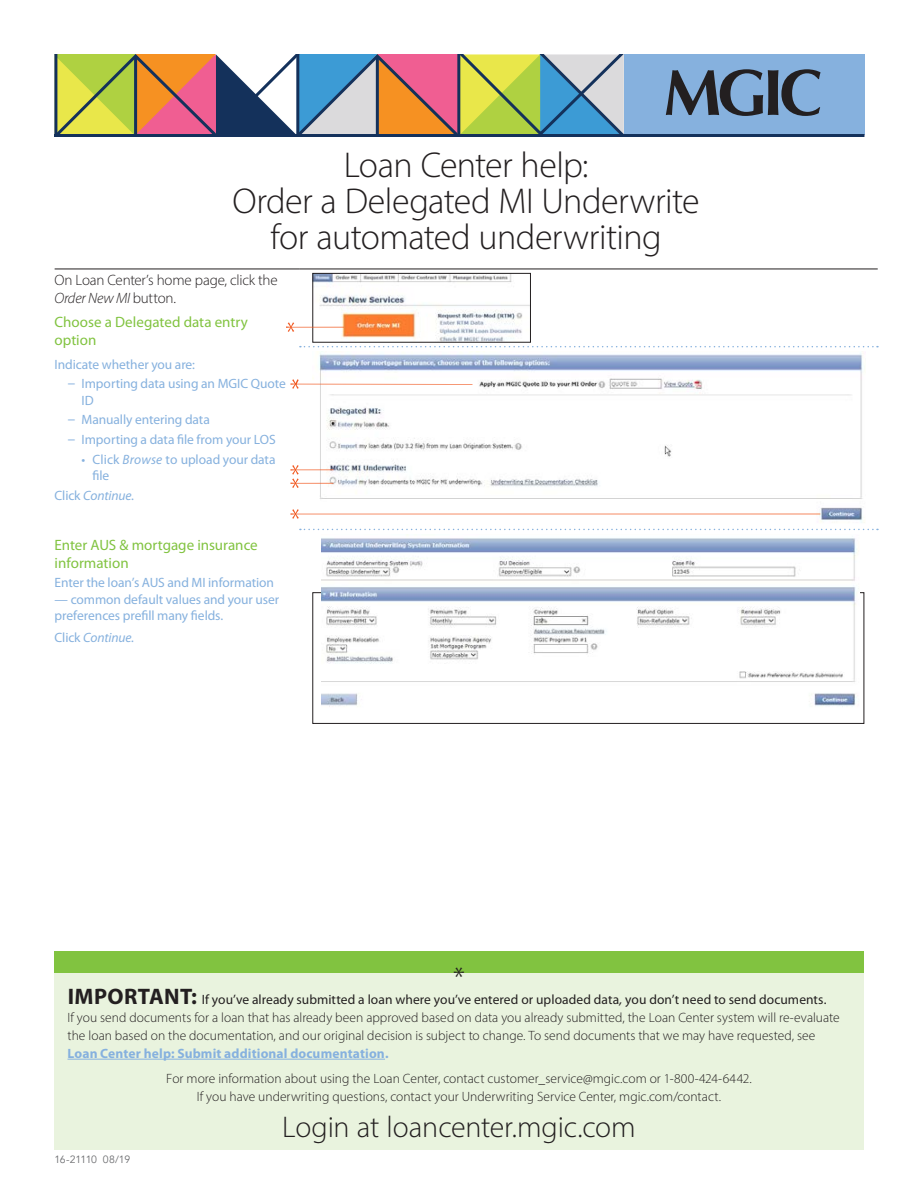
<style>
.page{position:relative;width:918px;height:1188px;background:#fff}
.page>*{position:absolute;margin:0;border:0;box-sizing:border-box;transform-origin:0 0}
.Black_Body_Copy{font:300 36px/36px "Myriad Pro";letter-spacing:-.015em;color:#231f20;text-align:center}
.t1{font:300 30px "Myriad Pro";letter-spacing:-.005em;color:#231f20}
.Orange_Subhead{font:15px/18px "Myriad Pro";color:#81c340}
.Black_Body_Copy-2{font:300 15px/18px "Myriad Pro";letter-spacing:-.015em;color:#231f20}
.Black_Body_Copy-3{font:300 13.5px/18px "Myriad Pro";color:#231f20}
.Blue_No_Bullet{font:13.5px/16.5px "Myriad Pro";letter-spacing:-.005em;color:#86b1de}
.Blue_No_Bullet-2{font:italic 13.5px "Myriad Pro";letter-spacing:-.01em;color:#86b1de}
.Blue_Bullet{font:italic 13.5px "Myriad Pro";letter-spacing:-.01em;color:#86b1de}
.Level_1_bullet{font:10.5px "Avenir";letter-spacing:-.04em;color:#6c6d70}
.s1{font-style:italic}
.s2{font-family:"Avant Garde"}
.s3{font-style:normal}
.s4{font-weight:700;font-size:22.5px}
.s5{font-weight:400}
.s6{font-weight:400;font-style:italic}
.s7{font-weight:700;color:#86b1de}
</style>
<div class="page">
<div style="left:54px;top:951px;width:810px;height:22px;background:#81c340"></div>
<div style="left:54px;top:973px;width:810px;height:177px;background:#e9f3de"></div>
<hr style="left:68px;top:1059px;width:317px;height:1px;background:#86b1de">
<hr style="left:55px;top:269px;width:244px;height:1px;background:#231f20">
<hr style="left:299px;top:269px;width:579px;height:1px;background:#231f20">
<svg style="left:300px;top:346px;width:578px;height:1px"></svg>
<svg style="left:300px;top:529px;width:578px;height:1px"></svg>
<img style="left:315px;top:275px;width:214px;height:65px">
<div style="left:313px;top:273px;width:218px;height:69px;border:1px solid #231f20"></div>
<img style="left:319px;top:351px;width:546px;height:172px">
<div style="left:313px;top:593px;width:551px;height:131px;border:1px solid #231f20"></div>
<img style="left:322px;top:538px;width:538px;height:169px">
<svg style="left:286px;top:322px;width:58px;height:10px"></svg>
<svg style="left:291px;top:465px;width:42px;height:23px"></svg>
<svg style="left:291px;top:509px;width:529px;height:10px"></svg>
<svg style="left:291px;top:379px;width:181px;height:10px"></svg>
<div style="left:624px;top:54px;width:241px;height:81px;background:#86b1de"></div>
<hr style="left:55px;top:134px;width:809px;height:3px;background:#14315b">
<svg style="left:666px;top:69px;width:155px;height:47px"></svg>
<svg style="left:55px;top:54px;width:569px;height:80px;background:#aca181"></svg>
<p class="Black_Body_Copy" style="left:233px;top:146px;width:469px">Loan Center help:<br>Order a Delegated MI Underwrite for automated underwriting</p>
<p class="Black_Body_Copy-2" style="left:55px;top:270px;width:225px">On Loan Center’s home page, click the<br><span class="s1">Order New MI</span> button.</p>
<p class="Orange_Subhead" style="left:55px;top:313px;width:195px">Choose a Delegated data entry option</p>
<p class="Blue_No_Bullet" style="left:55px;top:356px;width:142px">Indicate whether you are:</p>
<p class="Blue_No_Bullet" style="left:82px;top:375px;width:206px;text-indent:-14px"><span class="s2">–</span> Importing data using an MGIC Quote<br>ID</p>
<p class="Blue_No_Bullet" style="left:68px;top:412px;width:143px"><span class="s2">–</span> Manually entering data</p>
<p class="Blue_No_Bullet" style="left:68px;top:431px;width:209px"><span class="s2">–</span> Importing a data file from your LOS</p>
<p class="Blue_No_Bullet" style="left:92px;top:451px;width:185px;text-indent:-11px">• Click <span class="s1">Browse</span> to upload your data file</p>
<p class="Blue_No_Bullet-2" style="left:55px;top:487px;width:81px"><span class="s3">Click</span> Continue<span class="s3">.</span></p>
<p class="Orange_Subhead" style="left:55px;top:535px;width:205px">Enter AUS &amp; mortgage insurance information</p>
<p class="Blue_No_Bullet" style="left:55px;top:574px;width:221px">Enter the loan’s AUS and MI information</p>
<p class="Blue_No_Bullet" style="left:55px;top:591px;width:226px">— common default values and your user preferences prefill many fields.</p>
<p class="Blue_Bullet" style="left:55px;top:629px;width:81px"><span class="s3">Click</span> Continue.</p>
<p class="t1" style="left:453px;top:960px;width:13px">*</p>
<p class="Black_Body_Copy-3" style="left:68px;top:990px;width:774px"><span class="s4">IMPORTANT:</span> <span class="s5">If you’ve already submitted a loan where you’ve entered or uploaded data</span><span class="s6">,</span> <span class="s5">you don’t need to send documents.<br></span>If you send documents for a loan that has already been approved based on data you already submitted, the Loan Center system will re-evaluate the loan based on the documentation, and our original decision is subject to change. To send documents that we may have requested, see <span class="s7">Loan Center help: Submit additional documentation.</span></p>
<p class="Black_Body_Copy-3" style="left:166px;top:1069px;width:587px;text-align:center">For more information about using the Loan Center, contact customer_service@mgic.com or 1-800-424-6442.<br>If you have underwriting questions, contact your Underwriting Service Center, mgic.com/contact.</p>
<p class="t1" style="left:282px;top:1109px;width:355px">Login at loancenter.mgic.com</p>
<p class="Level_1_bullet" style="left:54px;top:1153px;width:77px">16-21110 08/19</p>
</div>
